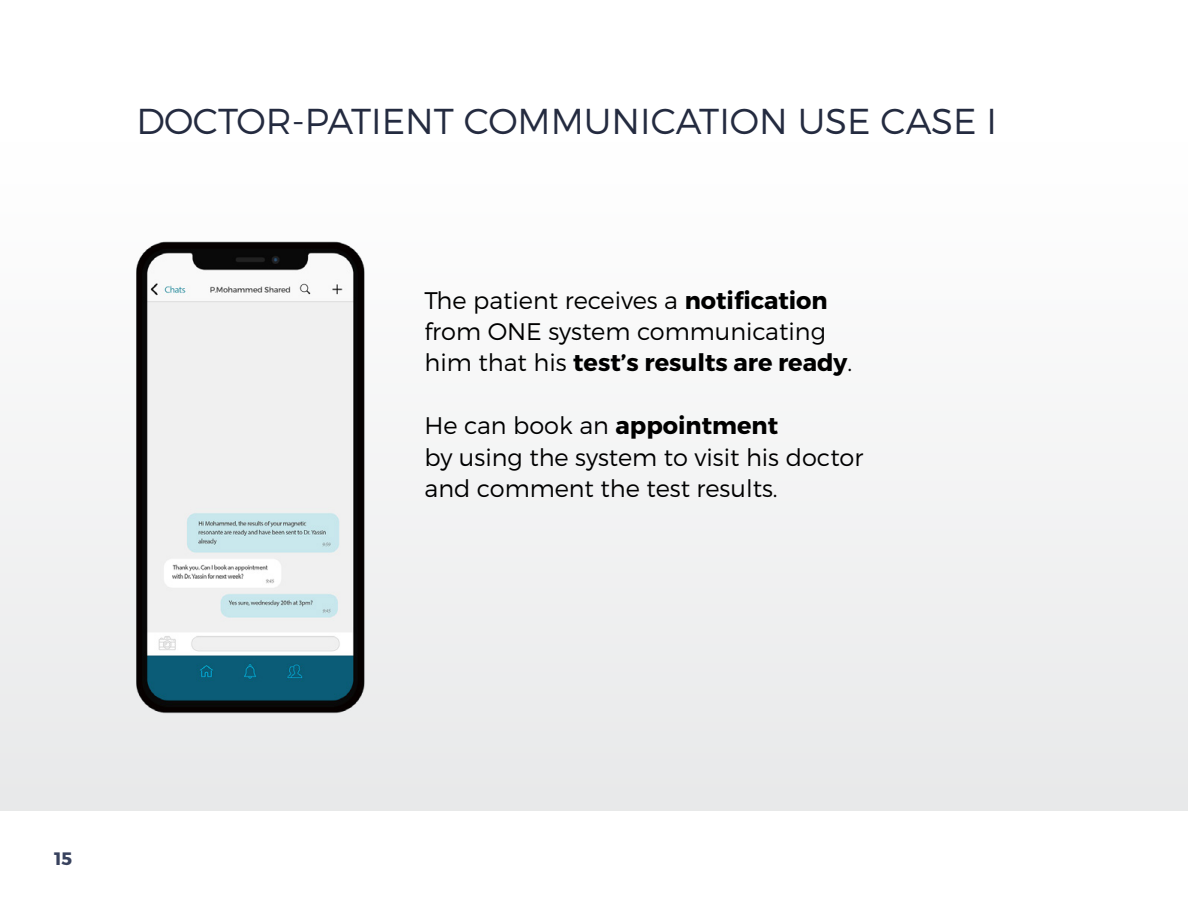
<style>
.page{position:relative;width:1188px;height:918px;background:#fff}
.page>*{position:absolute;margin:0;border:0;box-sizing:border-box;transform-origin:0 0}
.t1{font:300 36px "Montserrat";color:#242b40}
.t2{font:300 24px/31.5px "Montserrat";color:#000}
.t3{font:700 18px "Montserrat";color:#38425e}
.s1{font-weight:700}
</style>
<div class="page">
<div style="left:0;top:142px;width:1188px;height:669px;background:#f3f4f4"></div>
<img style="left:136px;top:241px;width:229px;height:473px">
<h1 class="t1" style="left:136px;top:99px;width:862px">DOCTOR-PATIENT COMMUNICATION USE CASE I</h1>
<p class="t2" style="left:425px;top:284px;width:429px">The patient receives a <span class="s1">notification </span>from ONE system communicating him that his <span class="s1">test’s results are ready</span>.</p>
<p class="t2" style="left:425px;top:410px;width:440px">He can book an <span class="s1">appointment<br></span>by using the system to visit his doctor and comment the test results.</p>
<p class="t3" style="left:54px;top:847px;width:20px">15</p>
</div>
